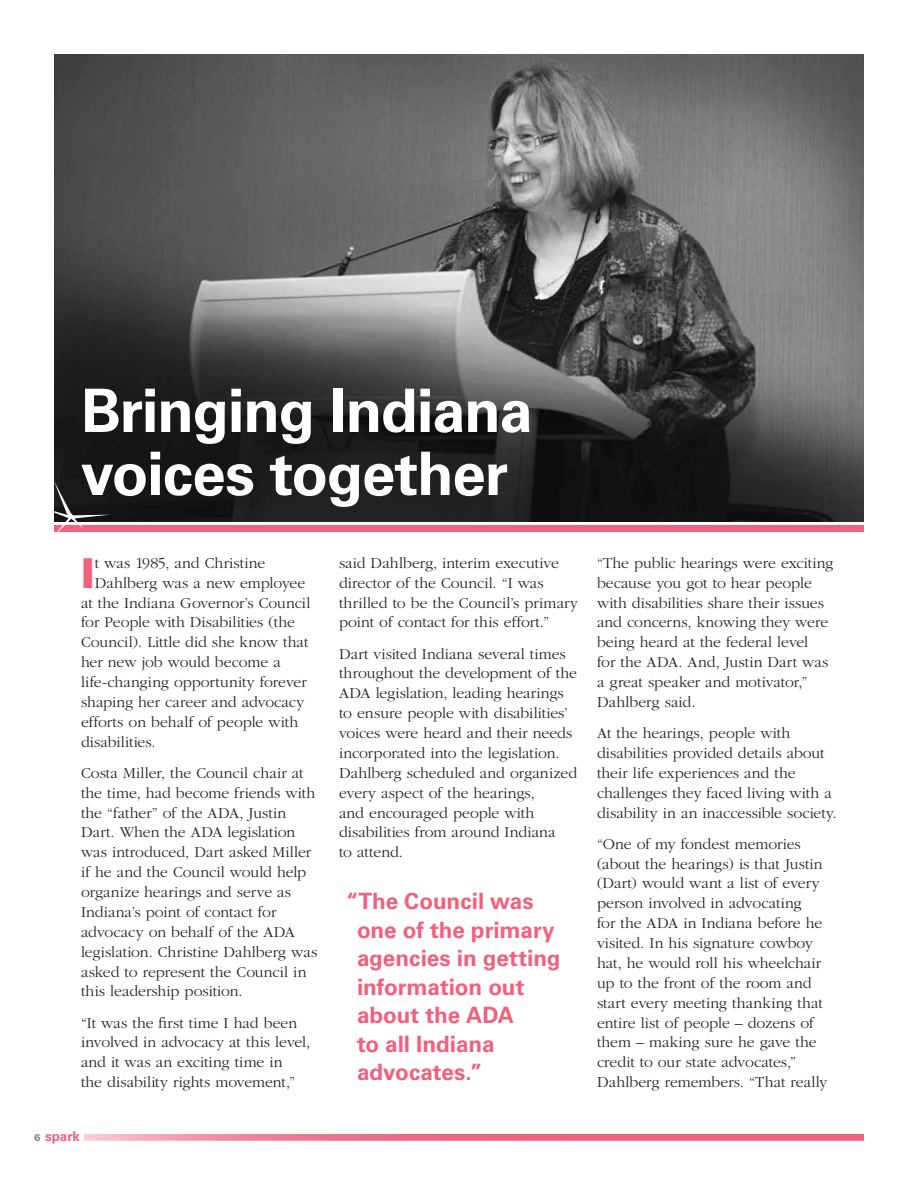
<style>
.page{position:relative;width:918px;height:1188px;background:#fff}
.page>*{position:absolute;margin:0;border:0;box-sizing:border-box;transform-origin:0 0}
.t1{font:700 60px/63px "Univers";letter-spacing:-.02em;color:#fff}
.t2{font:900 41.25px "Univers";color:#f1607c}
.t3{font:700 22.5px/28.5px "Univers";letter-spacing:-.005em;color:#f1607c}
.t4{font:300 15.75px/20px "Garamond";color:#232323}
.t5{font:700 13.5px "Univers";letter-spacing:-.005em;color:#f1607c}
.s1{font-weight:900;font-size:9.75px;color:#858585}
</style>
<div class="page">
<img style="left:54px;top:54px;width:810px;height:468px">
<div style="left:54px;top:525px;width:810px;height:7px;background:#f1607c"></div>
<svg style="left:54px;top:481px;width:56px;height:51px"></svg>
<svg style="left:84px;top:1134px;width:780px;height:7px;background:#f2778f"></svg>
<h1 class="t1" style="left:81px;top:380px;width:453px">Bringing Indiana voices together</h1>
<h2 class="t2" style="left:81px;top:547px;width:15px">I</h2>
<p class="t4" style="left:95px;top:553px;width:172px">t was 1985, and Christine</p>
<p class="t4" style="left:95px;top:573px;width:212px">Dahlberg was a new employee</p>
<p class="t4" style="left:81px;top:593px;width:231px">at the Indiana Governor’s Council</p>
<p class="t4" style="left:81px;top:613px;width:215px">for People with Disabilities (the</p>
<p class="t4" style="left:81px;top:633px;width:229px">Council). Little did she know that</p>
<p class="t4" style="left:81px;top:652px;width:201px">her new job would become a</p>
<p class="t4" style="left:81px;top:672px;width:227px">life-changing opportunity forever</p>
<p class="t4" style="left:81px;top:692px;width:225px">shaping her career and advocacy</p>
<p class="t4" style="left:81px;top:712px;width:219px">efforts on behalf of people with</p>
<p class="t4" style="left:81px;top:732px;width:76px">disabilities.</p>
<p class="t4" style="left:81px;top:763px;width:238px">Costa Miller, the Council chair at the time, had become friends with the “father” of the ADA, Justin<br>Dart. When the ADA legislation was introduced, Dart asked Miller if he and the Council would help organize hearings and serve as<br>Indiana’s point of contact for advocacy on behalf of the ADA legislation. Christine Dahlberg was asked to represent the Council in this leadership position.</p>
<p class="t4" style="left:81px;top:1013px;width:231px">“It was the first time I had been involved in advocacy at this level, and it was an exciting time in<br>the disability rights movement,”</p>
<p class="t5" style="left:34px;top:1128px;width:47px"><span class="s1">6</span> spark</p>
<p class="t4" style="left:339px;top:553px;width:241px">said Dahlberg, interim executive director of the Council. “I was thrilled to be the Council’s primary point of contact for this effort.”</p>
<p class="t4" style="left:339px;top:644px;width:240px">Dart visited Indiana several times throughout the development of the<br>ADA legislation, leading hearings to ensure people with disabilities’ voices were heard and their needs incorporated into the legislation.<br>Dahlberg scheduled and organized every aspect of the hearings,<br>and encouraged people with disabilities from around Indiana<br>to attend.</p>
<h3 class="t3" style="left:357px;top:887px;width:205px;text-indent:-11px">“The Council was one of the primary agencies in getting information out about the ADA<br>to all Indiana advocates.”</h3>
<p class="t4" style="left:597px;top:553px;width:238px">“The public hearings were exciting because you got to hear people with disabilities share their issues and concerns, knowing they were being heard at the federal level<br>for the ADA. And, Justin Dart was a great speaker and motivator,”<br>Dahlberg said.</p>
<p class="t4" style="left:597px;top:723px;width:242px">At the hearings, people with disabilities provided details about their life experiences and the challenges they faced living with a disability in an inaccessible society.</p>
<p class="t4" style="left:597px;top:834px;width:232px">“One of my fondest memories (about the hearings) is that Justin (Dart) would want a list of every person involved in advocating<br>for the ADA in Indiana before he visited. In his signature cowboy hat, he would roll his wheelchair up to the front of the room and start every meeting thanking that entire list of people – dozens of them – making sure he gave the credit to our state advocates,”<br>Dahlberg remembers. “That really</p>
</div>
